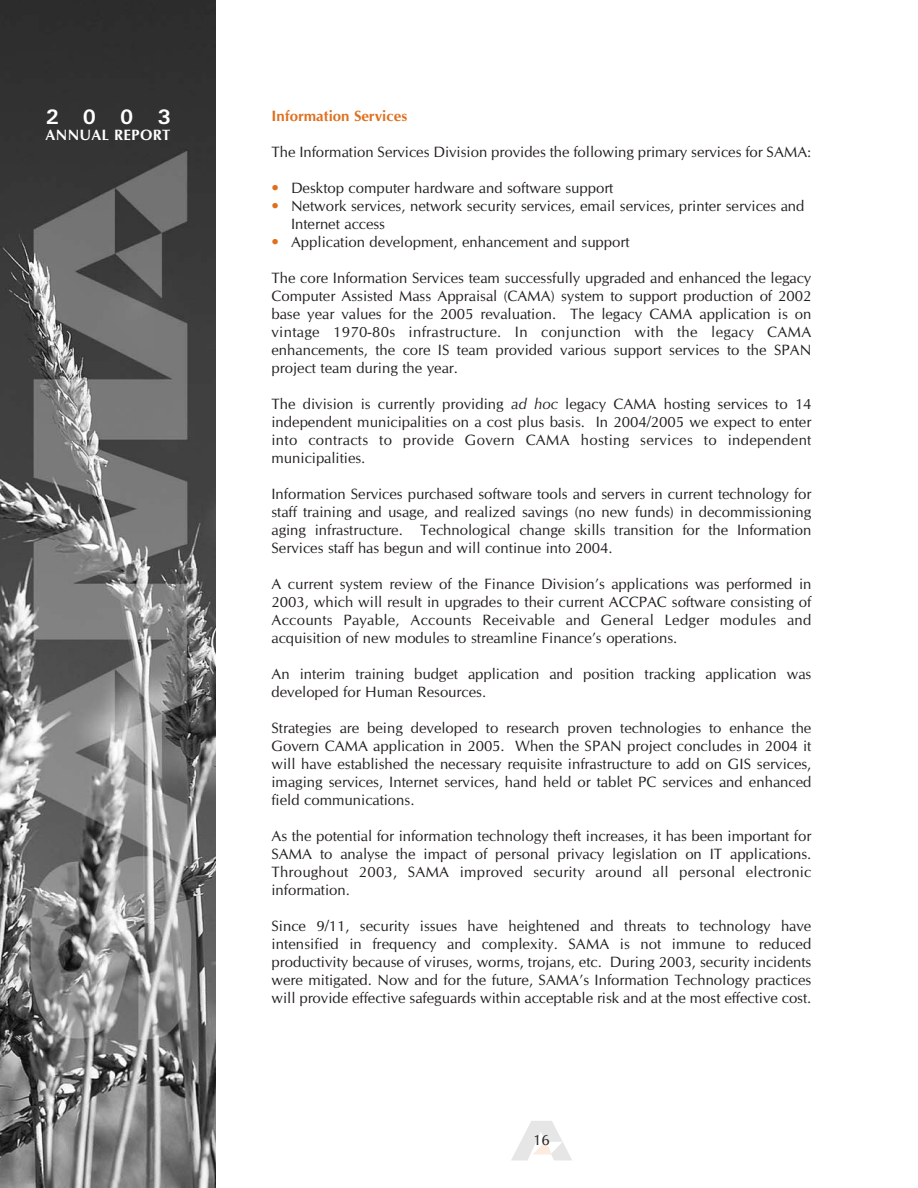
<style>
.page{position:relative;width:918px;height:1188px;background:#fff}
.page>*{position:absolute;margin:0;border:0;box-sizing:border-box;transform-origin:0 0}
.t1{font:700 21px "Univers";color:#fff}
.t2{font:15px/18px "CG Omega";color:#231f20;text-align:justify}
.t3{font:700 15px "CG Omega";color:#df6f1d}
.t4{font:700 15px "CG Omega";letter-spacing:.015em;color:#fff}
.s1{color:#df6f1d}
.s2{font-style:italic}
</style>
<div class="page">
<img style="left:0;top:0;width:216px;height:1188px">
<svg style="left:511px;top:1121px;width:61px;height:40px"></svg>
<h1 class="t1" style="left:46px;top:109px;width:126px">2003</h1>
<p class="t4" style="left:46px;top:129px;width:126px">ANNUAL REPORT</p>
<p class="t3" style="left:272px;top:109px;width:137px">Information Services</p>
<p class="t2" style="left:272px;top:144px;width:541px">The Information Services Division provides the following primary services for SAMA:</p>
<p class="t2" style="left:272px;top:180px;width:343px"><span class="s1">•</span> Desktop computer hardware and software support</p>
<p class="t2" style="left:291px;top:198px;width:515px;text-indent:-20px"><span class="s1">•</span> Network services, network security services, email services, printer services and<br>Internet access</p>
<p class="t2" style="left:272px;top:234px;width:360px"><span class="s1">•</span> Application development, enhancement and support</p>
<p class="t2" style="left:272px;top:270px;width:541px">The core Information Services team successfully upgraded and enhanced the legacy Computer Assisted Mass Appraisal (CAMA) system to support production of 2002 base year values for the 2005 revaluation. The legacy CAMA application is on vintage 1970-80s infrastructure. In conjunction with the legacy CAMA enhancements, the core IS team provided various support services to the SPAN project team during the year.</p>
<p class="t2" style="left:271px;top:396px;width:542px">The division is currently providing <span class="s2">ad hoc</span> legacy CAMA hosting services to 14 independent municipalities on a cost plus basis. In 2004/2005 we expect to enter into contracts to provide Govern CAMA hosting services to independent municipalities.</p>
<p class="t2" style="left:271px;top:486px;width:541px">Information Services purchased software tools and servers in current technology for staff training and usage, and realized savings (no new funds) in decommissioning aging infrastructure. Technological change skills transition for the Information Services staff has begun and will continue into 2004.</p>
<p class="t2" style="left:271px;top:576px;width:541px">A current system review of the Finance Division’s applications was performed in 2003, which will result in upgrades to their current ACCPAC software consisting of Accounts Payable, Accounts Receivable and General Ledger modules and acquisition of new modules to streamline Finance’s operations.</p>
<p class="t2" style="left:271px;top:666px;width:541px">An interim training budget application and position tracking application was developed for Human Resources.</p>
<p class="t2" style="left:271px;top:720px;width:541px">Strategies are being developed to research proven technologies to enhance the Govern CAMA application in 2005. When the SPAN project concludes in 2004 it will have established the necessary requisite infrastructure to add on GIS services, imaging services, Internet services, hand held or tablet PC services and enhanced field communications.</p>
<p class="t2" style="left:271px;top:828px;width:541px">As the potential for information technology theft increases, it has been important for SAMA to analyse the impact of personal privacy legislation on IT applications.<br>Throughout 2003, SAMA improved security around all personal electronic information.</p>
<p class="t2" style="left:271px;top:918px;width:541px">Since 9/11, security issues have heightened and threats to technology have intensified in frequency and complexity. SAMA is not immune to reduced productivity because of viruses, worms, trojans, etc. During 2003, security incidents were mitigated. Now and for the future, SAMA’s Information Technology practices will provide effective safeguards within acceptable risk and at the most effective cost.</p>
<p class="t2" style="left:533px;top:1132px;width:18px">16</p>
</div>
